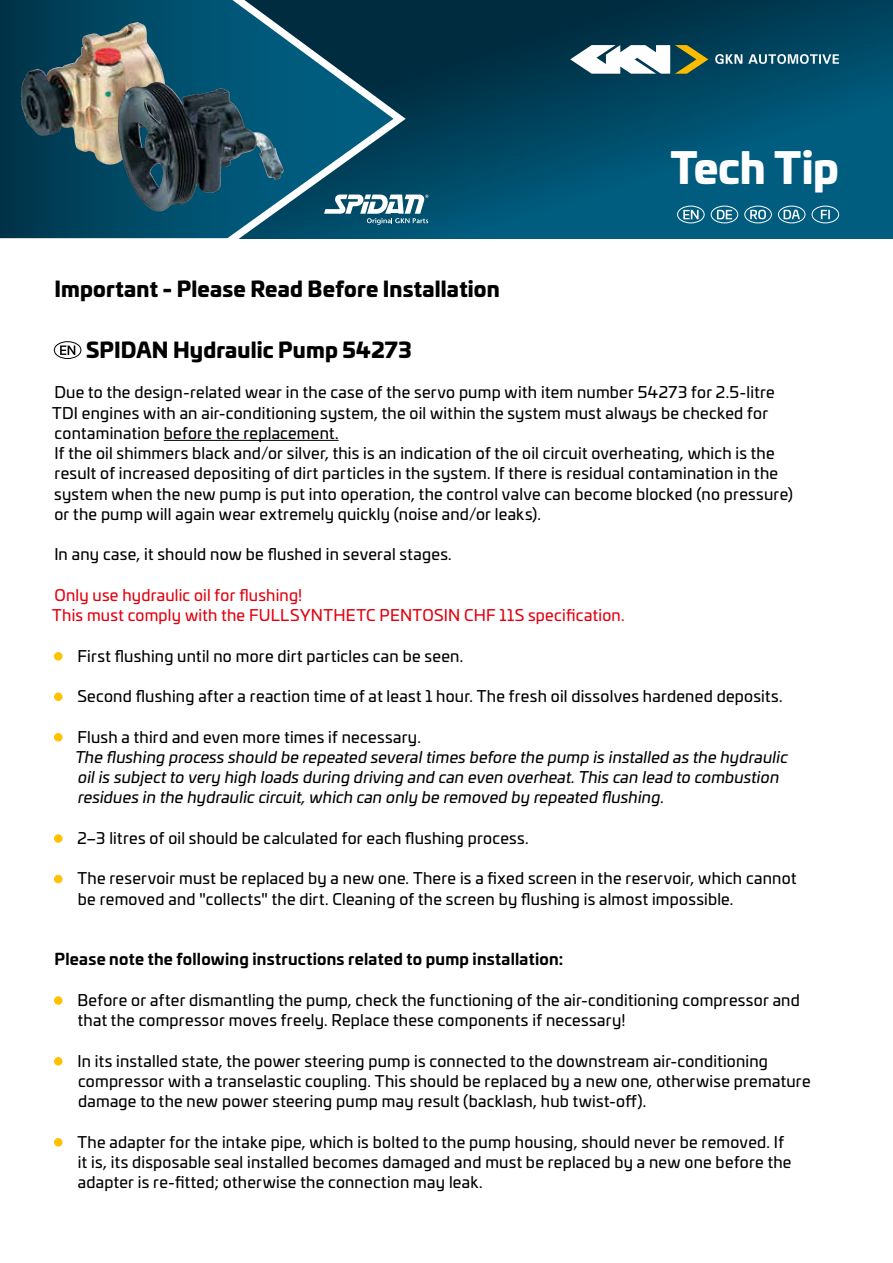
<style>
.page{position:relative;width:893px;height:1263px;background:#fff}
.page>*{position:absolute;margin:0;border:0;box-sizing:border-box;transform-origin:0 0}
.t1{font:900 42px "Univia Pro";letter-spacing:-.005em;color:#fff}
.t2{font:900 21px "Univia Pro";letter-spacing:.01em;color:#000}
.t3{font:15.75px/20.2px "Univia Pro";letter-spacing:.015em;color:#000}
.t4{font:italic 15.75px/20.2px "Univia Pro";letter-spacing:.015em;color:#000}
.t5{font:15.75px/20.2px "Univia Pro";letter-spacing:.015em;color:#e3000f}
.t6{font:700 15.75px "Univia Pro";letter-spacing:.015em;color:#000}
</style>
<div class="page">
<svg style="left:412px;top:0;width:481px;height:238px;background:#004a66"></svg>
<svg style="left:570px;top:45px;width:138px;height:29px"></svg>
<svg style="left:715px;top:54px;width:27px;height:10px"></svg>
<svg style="left:748px;top:54px;width:91px;height:10px"></svg>
<svg style="left:412px;top:195px;width:16px;height:30px"></svg>
<svg style="left:0;top:0;width:412px;height:239px;background:#11516a"></svg>
<div style="left:711px;top:206px;width:27px;height:17px;border:1px solid #fff;border-radius:50%"></div>
<svg style="left:717px;top:210px;width:15px;height:9px"></svg>
<div style="left:677px;top:206px;width:27px;height:17px;border:1px solid #fff;border-radius:50%"></div>
<svg style="left:683px;top:210px;width:15px;height:9px"></svg>
<div style="left:778px;top:206px;width:27px;height:17px;border:1px solid #fff;border-radius:50%"></div>
<svg style="left:784px;top:210px;width:16px;height:9px"></svg>
<svg style="left:821px;top:210px;width:9px;height:9px"></svg>
<div style="left:812px;top:206px;width:27px;height:17px;border:1px solid #fff;border-radius:50%"></div>
<div style="left:744px;top:206px;width:28px;height:17px;border:1px solid #fff;border-radius:50%"></div>
<svg style="left:750px;top:210px;width:16px;height:9px"></svg>
<img style="left:21px;top:22px;width:156px;height:143px">
<img style="left:118px;top:82px;width:166px;height:130px">
<hr style="left:164px;top:440px;width:175px;height:1px;background:#000">
<div style="left:54px;top:341px;width:27px;height:18px;border:1px solid #000;border-radius:50%"></div>
<svg style="left:60px;top:345px;width:15px;height:10px"></svg>
<div style="left:54px;top:652px;width:9px;height:8px;background:#ffc100;border-radius:50%"></div>
<div style="left:54px;top:692px;width:9px;height:9px;background:#ffc100;border-radius:50%"></div>
<div style="left:54px;top:733px;width:9px;height:8px;background:#ffc100;border-radius:50%"></div>
<div style="left:54px;top:834px;width:9px;height:9px;background:#ffc100;border-radius:50%"></div>
<div style="left:54px;top:875px;width:9px;height:8px;background:#ffc100;border-radius:50%"></div>
<div style="left:54px;top:996px;width:9px;height:9px;background:#ffc100;border-radius:50%"></div>
<div style="left:54px;top:1057px;width:9px;height:8px;background:#ffc100;border-radius:50%"></div>
<div style="left:54px;top:1138px;width:9px;height:8px;background:#ffc100;border-radius:50%"></div>
<h1 class="t1" style="left:671px;top:134px;width:170px">Tech Tip</h1>
<h2 class="t2" style="left:54px;top:272px;width:447px">Important - Please Read Before Installation</h2>
<h2 class="t2" style="left:86px;top:332px;width:327px">SPIDAN Hydraulic Pump 54273</h2>
<p class="t3" style="left:52px;top:381px;width:743px">Due to the design-related wear in the case of the servo pump with item number 54273 for 2.5-litre TDI engines with an air-conditioning system, the oil within the system must always be checked for contamination before the replacement.<br>If the oil shimmers black and/or silver, this is an indication of the oil circuit overheating, which is the result of increased depositing of dirt particles in the system. If there is residual contamination in the system when the new pump is put into operation, the control valve can become blocked (no pressure) or the pump will again wear extremely quickly (noise and/or leaks).</p>
<p class="t3" style="left:54px;top:543px;width:399px">In any case, it should now be flushed in several stages.</p>
<p class="t5" style="left:52px;top:584px;width:574px">Only use hydraulic oil for flushing!<br>This must comply with the FULLSYNTHETC PENTOSIN CHF 11S specification.</p>
<p class="t3" style="left:77px;top:645px;width:387px">First flushing until no more dirt particles can be seen.</p>
<p class="t3" style="left:77px;top:685px;width:707px">Second flushing after a reaction time of at least 1 hour. The fresh oil dissolves hardened deposits.</p>
<p class="t3" style="left:77px;top:726px;width:345px">Flush a third and even more times if necessary.</p>
<p class="t4" style="left:76px;top:746px;width:714px">The flushing process should be repeated several times before the pump is installed as the hydraulic oil is subject to very high loads during driving and can even overheat. This can lead to combustion residues in the hydraulic circuit, which can only be removed by repeated flushing.</p>
<p class="t3" style="left:77px;top:827px;width:453px">2–3 litres of oil should be calculated for each flushing process.</p>
<p class="t3" style="left:77px;top:867px;width:720px">The reservoir must be replaced by a new one. There is a fixed screen in the reservoir, which cannot be removed and "collects" the dirt. Cleaning of the screen by flushing is almost impossible.</p>
<p class="t6" style="left:55px;top:947px;width:510px">Please note the following instructions related to pump installation:</p>
<p class="t3" style="left:77px;top:989px;width:724px">Before or after dismantling the pump, check the functioning of the air-conditioning compressor and that the compressor moves freely. Replace these components if necessary!</p>
<p class="t3" style="left:77px;top:1050px;width:735px">In its installed state, the power steering pump is connected to the downstream air-conditioning compressor with a transelastic coupling. This should be replaced by a new one, otherwise premature damage to the new power steering pump may result (backlash, hub twist-off).</p>
<p class="t3" style="left:77px;top:1131px;width:716px">The adapter for the intake pipe, which is bolted to the pump housing, should never be removed. If it is, its disposable seal installed becomes damaged and must be replaced by a new one before the adapter is re-fitted; otherwise the connection may leak.</p>
</div>
